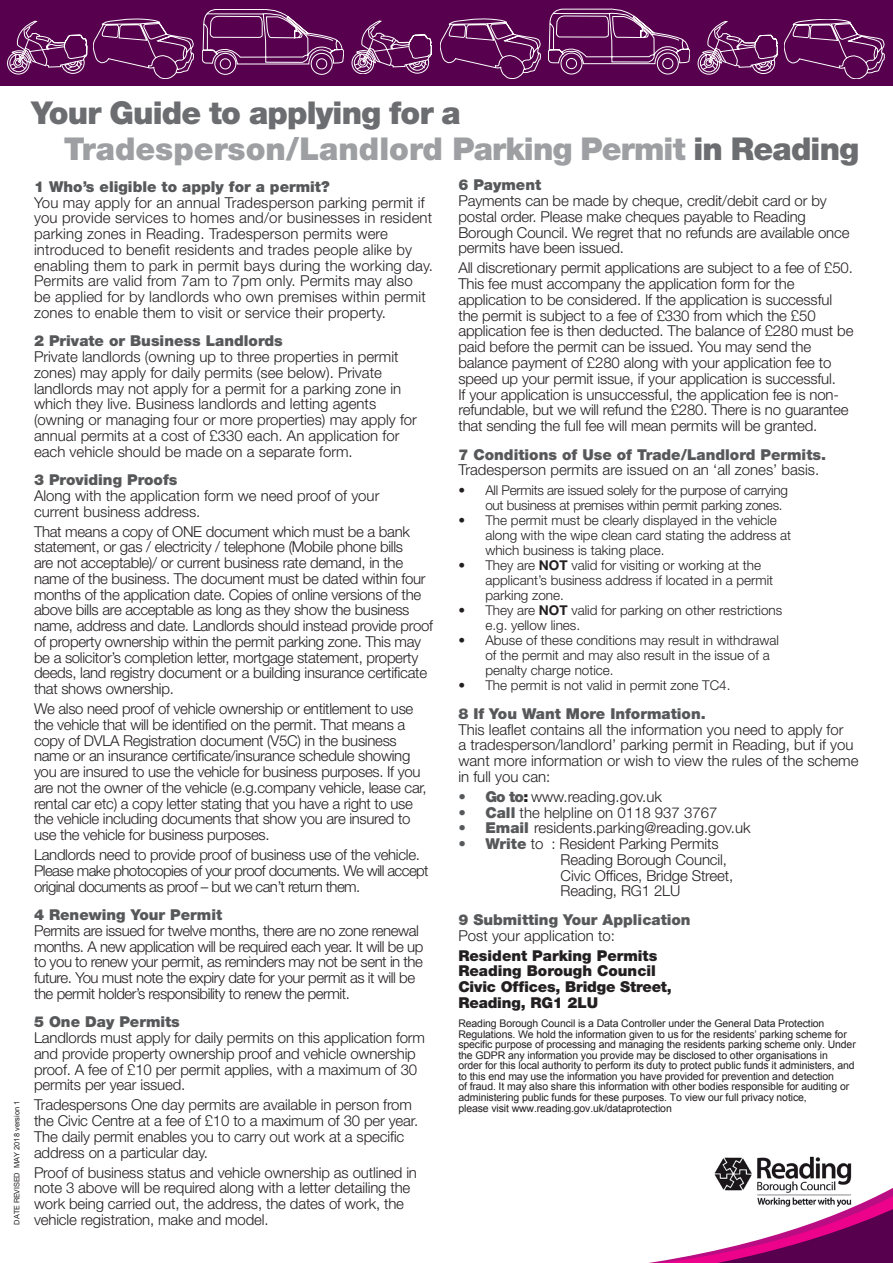
<style>
.page{position:relative;width:893px;height:1263px;background:#fff}
.page>*{position:absolute;margin:0;border:0;box-sizing:border-box;transform-origin:0 0}
.t1{font:900 31.5px "Helvetica Neue";letter-spacing:-.025em;color:#9d9fa2}
.t2{font:900 31.5px "Helvetica Neue";letter-spacing:-.025em;color:#6c6d70}
.t3{font:300 15px/15.8px "Helvetica Neue";letter-spacing:-.01em;color:#231f20}
.t4{font:300 15px/15.8px "Helvetica Neue";letter-spacing:.01em;color:#231f20}
.t5{font:300 15px/15.8px "Helvetica Neue";letter-spacing:-.03em;color:#231f20}
.t6{font:900 15px "Helvetica Neue";color:#57585a}
.t7{font:300 15px/15.8px "Helvetica Neue";letter-spacing:-.04em;color:#231f20}
.t8{font:900 15px/15.8px "Helvetica Neue";color:#231f20}
.t9{font:300 13.5px/15px "Helvetica Neue";color:#231f20}
.t10{font:300 13.5px/15px "Helvetica Neue";letter-spacing:-.02em;color:#231f20}
.t11{font:10.5px/10.5px "Arial";letter-spacing:-.01em;color:#231f20}
.t12{font:7.5px "Arial";color:#231f20}
.s1{font-family:"Helvetica Neue"}
.s2{color:#6c6d70}
.s3{font-weight:700}
.s4{font-weight:900;color:#57585a}
.s5{font-weight:900}
</style>
<div class="page">
<svg style="left:649px;top:1156px;width:244px;height:107px"></svg>
<div style="left:0;top:0;width:893px;height:85px;background:#56004e"></div>
<svg style="left:93px;top:19px;width:101px;height:60px"></svg>
<svg style="left:7px;top:21px;width:80px;height:53px"></svg>
<svg style="left:202px;top:9px;width:142px;height:65px"></svg>
<svg style="left:352px;top:21px;width:79px;height:53px"></svg>
<svg style="left:440px;top:19px;width:101px;height:60px"></svg>
<svg style="left:548px;top:9px;width:142px;height:65px"></svg>
<svg style="left:698px;top:21px;width:80px;height:53px"></svg>
<svg style="left:784px;top:19px;width:100px;height:60px"></svg>
<p class="t12" style="left:12px;top:1224px;width:125px;rotate:-90deg"><span class="s1">DATE REVISED</span> MAY 2018 version 1</p>
<h1 class="t2" style="left:32px;top:94px;width:431px">Your Guide to applying for a</h1>
<h1 class="t1" style="left:64px;top:130px;width:797px">Tradesperson/Landlord Parking Permit <span class="s2">in Reading</span></h1>
<p class="t6" style="left:34px;top:177px;width:297px">1 Who’s eligible to apply for a permit?</p>
<p class="t4" style="left:34px;top:194px;width:400px">You may apply for an annual Tradesperson parking permit if you provide services to homes and/or businesses in resident parking zones in Reading. Tradesperson permits were introduced to benefit residents and trades people alike by enabling them to park in permit bays during the working day.<br>Permits are valid from 7am to 7pm only. Permits may also be applied for by landlords who own premises within permit zones to enable them to visit or service their property.</p>
<p class="t6" style="left:34px;top:332px;width:250px">2 Private or Business Landlords</p>
<p class="t3" style="left:34px;top:349px;width:384px">Private landlords (owning up to three properties in permit zones) may apply for daily permits (see below). Private landlords may not apply for a permit for a parking zone in which they live. Business landlords and letting agents (owning or managing four or more properties) may apply for annual permits at a cost of £330 each. An application for each vehicle should be made on a separate form.</p>
<p class="t6" style="left:34px;top:471px;width:145px">3 Providing Proofs</p>
<p class="t3" style="left:34px;top:487px;width:347px">Along with the application form we need proof of your current business address.</p>
<p class="t3" style="left:34px;top:523px;width:401px">That means a copy of ONE document which must be a bank statement, or gas / electricity / telephone (Mobile phone bills<br>are not acceptable)/ or current business rate demand, in the name of the business. The document must be dated within four months of the application date. Copies of online versions of the above bills are acceptable as long as they show the business name, address and date. Landlords should instead provide proof of property ownership within the permit parking zone. This may be a solicitor’s completion letter, mortgage statement, property deeds, land registry document or a building insurance certificate that shows ownership.</p>
<p class="t3" style="left:34px;top:701px;width:394px">We also need proof of vehicle ownership or entitlement to use the vehicle that will be identified on the permit. That means a copy of DVLA Registration document (V5C) in the business name or an insurance certificate/insurance schedule showing you are insured to use the vehicle for business purposes. If you are not the owner of the vehicle (e.g.company vehicle, lease car, rental car etc) a copy letter stating that you have a right to use the vehicle including documents that show you are insured to use the vehicle for business purposes.</p>
<p class="t7" style="left:34px;top:847px;width:396px">Landlords need to provide proof of business use of the vehicle.<br>Please make photocopies of your proof documents. We will accept original documents as proof – but we can’t return them.</p>
<p class="t6" style="left:34px;top:906px;width:190px">4 Renewing Your Permit</p>
<p class="t5" style="left:34px;top:922px;width:391px">Permits are issued for twelve months, there are no zone renewal months. A new application will be required each year. It will be up to you to renew your permit, as reminders may not be sent in the future. You must note the expiry date for your permit as it will be the permit holder’s responsibility to renew the permit.</p>
<p class="t6" style="left:34px;top:1013px;width:147px">5 One Day Permits</p>
<p class="t3" style="left:34px;top:1030px;width:393px">Landlords must apply for daily permits on this application form and provide property ownership proof and vehicle ownership proof. A fee of £10 per permit applies, with a maximum of 30 permits per year issued.</p>
<p class="t3" style="left:34px;top:1097px;width:386px">Tradespersons One day permits are available in person from the Civic Centre at a fee of £10 to a maximum of 30 per year.<br>The daily permit enables you to carry out work at a specific address on a particular day.</p>
<p class="t3" style="left:34px;top:1164px;width:384px">Proof of business status and vehicle ownership as outlined in note 3 above will be required along with a letter detailing the work being carried out, the address, the dates of work, the vehicle registration, make and model.</p>
<p class="t6" style="left:458px;top:176px;width:84px">6 Payment</p>
<p class="t3" style="left:458px;top:193px;width:393px">Payments can be made by cheque, credit/debit card or by postal order. Please make cheques payable to Reading Borough Council. We regret that no refunds are available once permits have been issued.</p>
<p class="t3" style="left:458px;top:260px;width:397px">All discretionary permit applications are subject to a fee of £50.<br>This fee must accompany the application form for the application to be considered. If the application is successful the permit is subject to a fee of £330 from which the £50 application fee is then deducted. The balance of £280 must be paid before the permit can be issued. You may send the balance payment of £280 along with your application fee to speed up your permit issue, if your application is successful.<br>If your application is unsuccessful, the application fee is non&shy;refundable, but we will refund the £280. There is no guarantee that sending the full fee will mean permits will be granted.</p>
<p class="t6" style="left:458px;top:445px;width:369px">7 Conditions of Use of Trade/Landlord Permits.</p>
<p class="t3" style="left:458px;top:462px;width:362px">Tradesperson permits are issued on an ‘all zones’ basis.</p>
<p class="t10" style="left:485px;top:482px;width:304px;text-indent:-27px">• All Permits are issued solely for the purpose of carrying out business at premises within permit parking zones.</p>
<p class="t9" style="left:485px;top:512px;width:307px;text-indent:-27px">• The permit must be clearly displayed in the vehicle along with the wipe clean card stating the address at which business is taking place.</p>
<p class="t9" style="left:485px;top:557px;width:289px;text-indent:-27px">• They are <span class="s3">NOT</span> valid for visiting or working at the applicant’s business address if located in a permit parking zone.</p>
<p class="t9" style="left:485px;top:602px;width:298px;text-indent:-27px">• They are <span class="s3">NOT</span> valid for parking on other restrictions e.g. yellow lines.</p>
<p class="t9" style="left:485px;top:632px;width:295px;text-indent:-27px">• Abuse of these conditions may result in withdrawal of the permit and may also result in the issue of a penalty charge notice.</p>
<p class="t9" style="left:458px;top:678px;width:274px">• The permit is not valid in permit zone TC4.</p>
<p class="t6" style="left:458px;top:704px;width:249px">8 If You Want More Information.</p>
<p class="t3" style="left:458px;top:721px;width:402px">This leaflet contains all the information you need to apply for<br>a tradesperson/landlord’ parking permit in Reading, but if you want more information or wish to view the rules of the scheme in full you can:</p>
<p class="t3" style="left:458px;top:788px;width:205px"><span class="s4">• Go to</span><span class="s5">:</span> www.reading.gov.uk</p>
<p class="t3" style="left:458px;top:804px;width:261px"><span class="s4">• Call</span> the helpline on 0118 937 3767</p>
<p class="t3" style="left:458px;top:820px;width:294px"><span class="s4">• Email</span> residents.parking@reading.gov.uk</p>
<p class="t3" style="left:561px;top:835px;width:174px;text-indent:-102px"><span class="s4">• Write</span> to : Resident Parking Permits<br>Reading Borough Council,<br>Civic Offices, Bridge Street,<br>Reading, RG1 2LU</p>
<p class="t6" style="left:458px;top:910px;width:234px">9 Submitting Your Application</p>
<p class="t3" style="left:458px;top:927px;width:158px">Post your application to:</p>
<p class="t8" style="left:458px;top:947px;width:215px">Resident Parking Permits<br>Reading Borough Council<br>Civic Offices, Bridge Street,<br>Reading, RG1 2LU</p>
<p class="t11" style="left:458px;top:1018px;width:399px">Reading Borough Council is a Data Controller under the General Data Protection Regulations. We hold the information given to us for the residents’ parking scheme for specific purpose of processing and managing the residents parking scheme only. Under the GDPR any information you provide may be disclosed to other organisations in<br>order for this local authority to perform its duty to protect public funds it administers, and to this end may use the information you have provided for prevention and detection<br>of fraud. It may also share this information with other bodies responsible for auditing or administering public funds for these purposes. To view our full privacy notice,<br>please visit www.reading.gov.uk/dataprotection</p>
</div>
